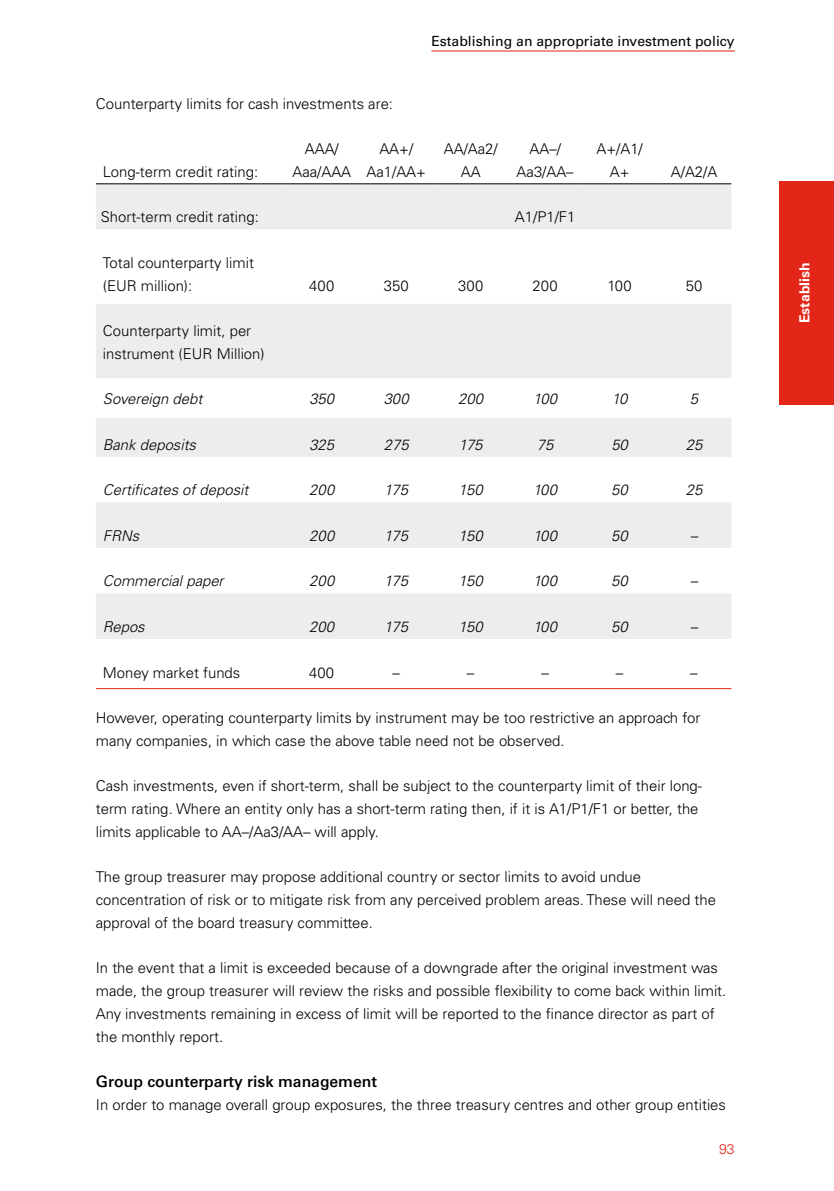
<style>
.page{position:relative;width:834px;height:1191px;background:#fff}
.page>*{position:absolute;margin:0;border:0;box-sizing:border-box;transform-origin:0 0}
.t1{font:600 15.75px "Univers";color:#000}
.t2{font:300 14.88px/22.8px "Univers";color:#000}
.t3{font:italic 300 14.88px "Univers";color:#000}
.t4{font:14px "Univers";color:#000}
.t5{font:700 14px "Univers";color:#fff}
.t6{font:300 14px "Univers";color:#e42618}
</style>
<div class="page">
<div style="left:779px;top:181px;width:54px;height:223px;background:#e42618"></div>
<hr style="left:431px;top:50px;width:303px;height:2px;background:#e42618">
<svg style="left:96px;top:184px;width:635px;height:455px;fill:#eceded"></svg>
<hr style="left:96px;top:183px;width:188px;height:1px;background:#000">
<hr style="left:284px;top:183px;width:75px;height:1px;background:#000">
<hr style="left:359px;top:183px;width:74px;height:1px;background:#000">
<hr style="left:433px;top:183px;width:75px;height:1px;background:#000">
<hr style="left:508px;top:183px;width:74px;height:1px;background:#000">
<hr style="left:582px;top:183px;width:74px;height:1px;background:#000">
<hr style="left:656px;top:183px;width:75px;height:1px;background:#000">
<hr style="left:96px;top:688px;width:188px;height:1px;background:#e42618">
<hr style="left:284px;top:688px;width:75px;height:1px;background:#e42618">
<hr style="left:359px;top:688px;width:74px;height:1px;background:#e42618">
<hr style="left:433px;top:688px;width:75px;height:1px;background:#e42618">
<hr style="left:508px;top:688px;width:74px;height:1px;background:#e42618">
<hr style="left:582px;top:688px;width:74px;height:1px;background:#e42618">
<hr style="left:656px;top:688px;width:75px;height:1px;background:#e42618">
<p class="t2" style="left:96px;top:92px;width:298px">Counterparty limits for cash investments are:</p>
<p class="t4" style="left:431px;top:32px;width:305px">Establishing an appropriate investment policy</p>
<p class="t2" style="left:103px;top:160px;width:157px">Long-term credit rating:</p>
<p class="t2" style="left:292px;top:137px;width:60px;text-align:center">AAA/<br>Aaa/AAA</p>
<p class="t2" style="left:366px;top:137px;width:61px;text-align:center">AA+/<br>Aa1/AA+</p>
<p class="t2" style="left:444px;top:137px;width:55px;text-align:center">AA/Aa2/<br>AA</p>
<p class="t2" style="left:516px;top:137px;width:59px;text-align:center">AA–/<br>Aa3/AA–</p>
<p class="t2" style="left:596px;top:137px;width:48px;text-align:center">A+/A1/<br>A+</p>
<p class="t2" style="left:670px;top:160px;width:48px">A/A2/A</p>
<p class="t2" style="left:101px;top:206px;width:159px">Short-term credit rating:</p>
<p class="t2" style="left:515px;top:206px;width:62px">A1/P1/F1</p>
<p class="t2" style="left:103px;top:251px;width:152px">Total counterparty limit (EUR million):</p>
<p class="t2" style="left:309px;top:274px;width:27px">400</p>
<p class="t2" style="left:384px;top:274px;width:26px">350</p>
<p class="t2" style="left:458px;top:274px;width:27px">300</p>
<p class="t2" style="left:532px;top:274px;width:27px">200</p>
<p class="t2" style="left:607px;top:274px;width:25px">100</p>
<p class="t2" style="left:685px;top:274px;width:18px">50</p>
<p class="t2" style="left:103px;top:319px;width:163px">Counterparty limit, per instrument (EUR Million)</p>
<p class="t3" style="left:103px;top:390px;width:101px">Sovereign debt</p>
<p class="t3" style="left:309px;top:390px;width:26px">350</p>
<p class="t3" style="left:383px;top:390px;width:27px">300</p>
<p class="t3" style="left:458px;top:390px;width:27px">200</p>
<p class="t3" style="left:533px;top:390px;width:25px">100</p>
<p class="t3" style="left:611px;top:390px;width:17px">10</p>
<p class="t3" style="left:689px;top:390px;width:10px">5</p>
<p class="t3" style="left:103px;top:436px;width:95px">Bank deposits</p>
<p class="t3" style="left:309px;top:436px;width:26px">325</p>
<p class="t3" style="left:384px;top:436px;width:26px">275</p>
<p class="t3" style="left:458px;top:436px;width:25px">175</p>
<p class="t3" style="left:536px;top:436px;width:18px">75</p>
<p class="t3" style="left:611px;top:436px;width:18px">50</p>
<p class="t3" style="left:685px;top:436px;width:18px">25</p>
<p class="t3" style="left:103px;top:481px;width:147px">Certificates of deposit</p>
<p class="t3" style="left:309px;top:481px;width:27px">200</p>
<p class="t3" style="left:384px;top:481px;width:25px">175</p>
<p class="t3" style="left:458px;top:481px;width:26px">150</p>
<p class="t3" style="left:533px;top:481px;width:25px">100</p>
<p class="t3" style="left:611px;top:481px;width:18px">50</p>
<p class="t3" style="left:685px;top:481px;width:18px">25</p>
<p class="t3" style="left:103px;top:527px;width:38px">FRNs</p>
<p class="t3" style="left:309px;top:527px;width:27px">200</p>
<p class="t3" style="left:384px;top:527px;width:25px">175</p>
<p class="t3" style="left:458px;top:527px;width:26px">150</p>
<p class="t3" style="left:533px;top:527px;width:25px">100</p>
<p class="t3" style="left:611px;top:527px;width:18px">50</p>
<p class="t3" style="left:690px;top:527px;width:9px">–</p>
<p class="t3" style="left:103px;top:572px;width:122px">Commercial paper</p>
<p class="t3" style="left:309px;top:572px;width:27px">200</p>
<p class="t3" style="left:384px;top:572px;width:25px">175</p>
<p class="t3" style="left:458px;top:572px;width:26px">150</p>
<p class="t3" style="left:533px;top:572px;width:25px">100</p>
<p class="t3" style="left:611px;top:572px;width:18px">50</p>
<p class="t3" style="left:690px;top:572px;width:9px">–</p>
<p class="t3" style="left:103px;top:618px;width:43px">Repos</p>
<p class="t3" style="left:309px;top:618px;width:27px">200</p>
<p class="t3" style="left:384px;top:618px;width:25px">175</p>
<p class="t3" style="left:458px;top:618px;width:26px">150</p>
<p class="t3" style="left:533px;top:618px;width:25px">100</p>
<p class="t3" style="left:611px;top:618px;width:18px">50</p>
<p class="t3" style="left:690px;top:618px;width:9px">–</p>
<p class="t2" style="left:103px;top:661px;width:139px">Money market funds</p>
<p class="t2" style="left:309px;top:661px;width:27px">400</p>
<p class="t2" style="left:392px;top:661px;width:9px">–</p>
<p class="t2" style="left:467px;top:661px;width:9px">–</p>
<p class="t2" style="left:541px;top:661px;width:9px">–</p>
<p class="t2" style="left:615px;top:661px;width:9px">–</p>
<p class="t2" style="left:690px;top:661px;width:9px">–</p>
<p class="t2" style="left:96px;top:706px;width:606px">However, operating counterparty limits by instrument may be too restrictive an approach for many companies, in which case the above table need not be observed.</p>
<p class="t2" style="left:96px;top:774px;width:607px">Cash investments, even if short-term, shall be subject to the counterparty limit of their long&shy;term rating. Where an entity only has a short-term rating then, if it is A1/P1/F1 or better, the limits applicable to AA–/Aa3/AA– will apply.</p>
<p class="t2" style="left:96px;top:865px;width:621px">The group treasurer may propose additional country or sector limits to avoid undue concentration of risk or to mitigate risk from any perceived problem areas. These will need the approval of the board treasury committee.</p>
<p class="t2" style="left:96px;top:956px;width:632px">In the event that a limit is exceeded because of a downgrade after the original investment was made, the group treasurer will review the risks and possible flexibility to come back within limit.<br>Any investments remaining in excess of limit will be reported to the finance director as part of the monthly report.</p>
<p class="t1" style="left:96px;top:1072px;width:283px">Group counterparty risk management</p>
<p class="t2" style="left:96px;top:1093px;width:631px">In order to manage overall group exposures, the three treasury centres and other group entities</p>
<p class="t6" style="left:719px;top:1140px;width:17px">93</p>
<p class="t5" style="left:796px;top:323px;width:62px;rotate:-90deg">Establish</p>
</div>
